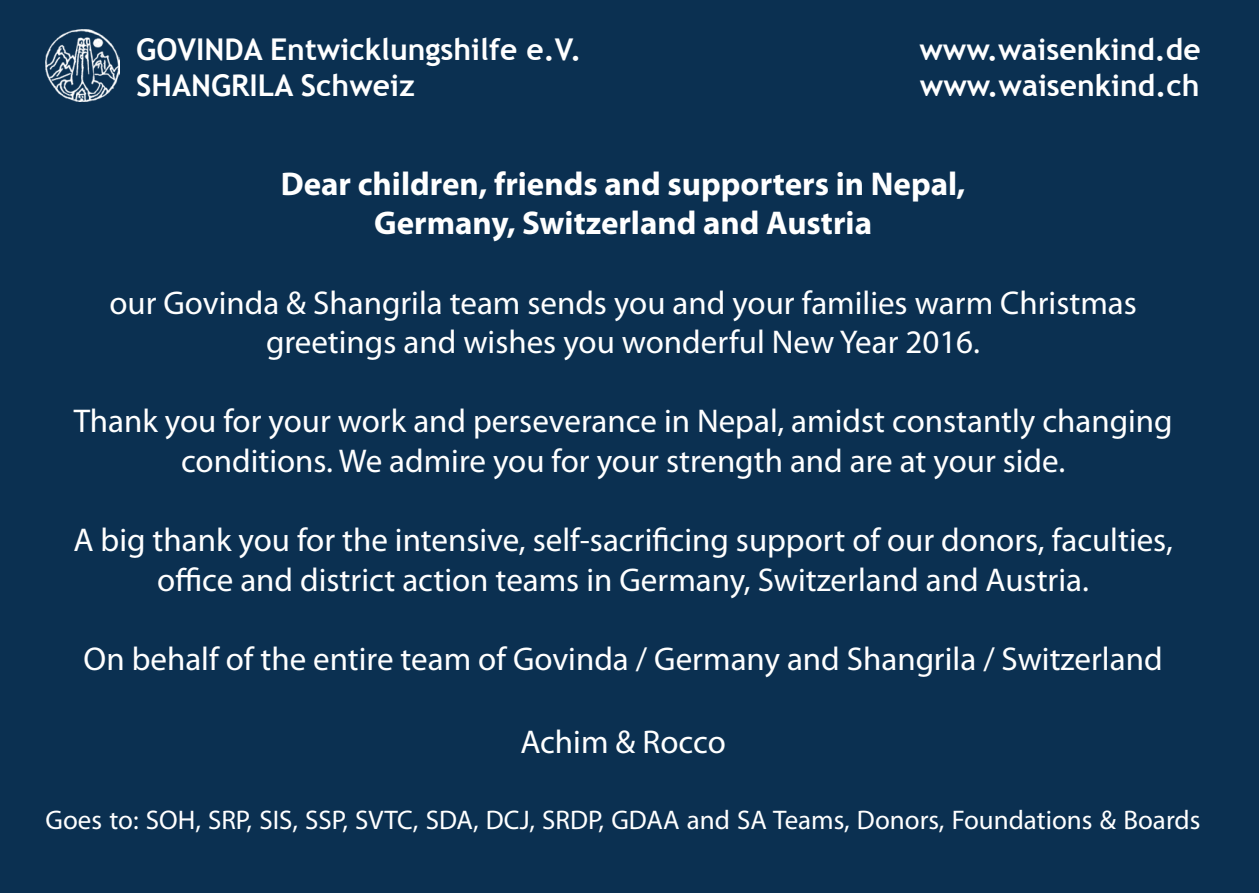
<style>
.page{position:relative;width:1259px;height:893px;background:#0b3051}
.page>*{position:absolute;margin:0;border:0;box-sizing:border-box;transform-origin:0 0}
.t1{font:33px/39.6px "Myriad Pro";color:#fff;text-align:center}
.t2{font:700 33px "Myriad Pro";color:#fff}
.t3{font:700 30px "Trebuchet MS";color:#fff}
.t4{font:27px "Myriad Pro";color:#fff}
</style>
<div class="page">
<img style="left:46px;top:30px;width:74px;height:72px">
<p class="t3" style="left:136px;top:31px;width:447px">GOVINDA Entwicklungshilfe e.V.</p>
<p class="t3" style="left:919px;top:31px;width:283px">www.waisenkind.de</p>
<p class="t3" style="left:136px;top:67px;width:280px">SHANGRILA Schweiz</p>
<p class="t3" style="left:920px;top:67px;width:281px">www.waisenkind.ch</p>
<p class="t2" style="left:281px;top:162px;width:686px">Dear children, friends and supporters in Nepal,</p>
<p class="t2" style="left:374px;top:202px;width:499px">Germany, Switzerland and Austria</p>
<p class="t1" style="left:109px;top:282px;width:1029px">our Govinda &amp; Shangrila team sends you and your families warm Christmas</p>
<p class="t1" style="left:266px;top:322px;width:715px">greetings and wishes you wonderful New Year 2016.</p>
<p class="t1" style="left:74px;top:401px;width:1100px">Thank you for your work and perseverance in Nepal, amidst constantly changing conditions. We admire you for your strength and are at your side.</p>
<p class="t1" style="left:73px;top:520px;width:1101px">A big thank you for the intensive, self-sacrificing support of our donors, faculties, office and district action teams in Germany, Switzerland and Austria.</p>
<p class="t1" style="left:84px;top:639px;width:1080px">On behalf of the entire team of Govinda / Germany and Shangrila / Switzerland</p>
<p class="t1" style="left:520px;top:721px;width:207px">Achim &amp; Rocco</p>
<p class="t4" style="left:46px;top:803px;width:1156px">Goes to: SOH, SRP, SIS, SSP, SVTC, SDA, DCJ, SRDP, GDAA and SA Teams, Donors, Foundations &amp; Boards</p>
</div>
